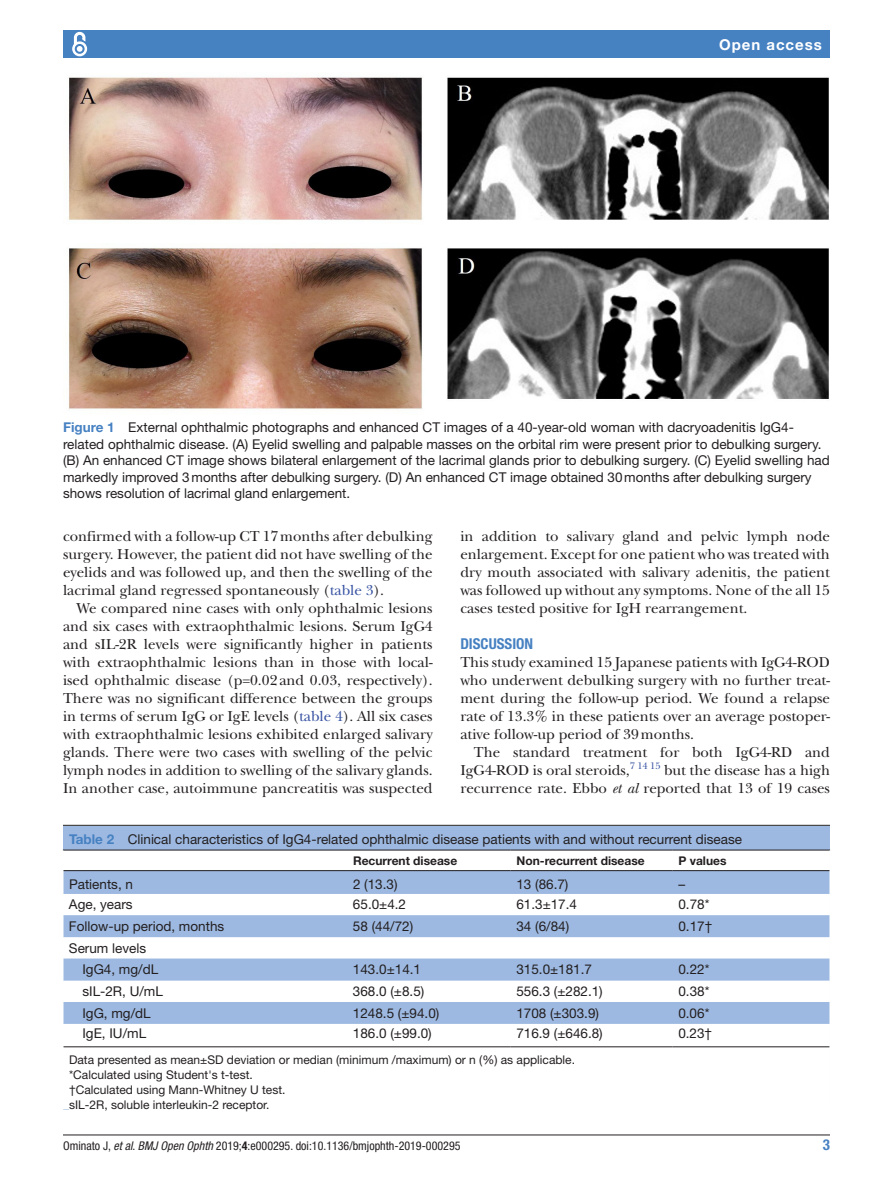
<style>
.page{position:relative;width:893px;height:1191px;background:#fff}
.page>*{position:absolute;margin:0;border:0;box-sizing:border-box;transform-origin:0 0}
.t1{font:15px/18px "New Baskerville";color:#231f20;text-align:justify}
.t2{font:700 condensed 15px "Helvetica Neue LT Std";color:#4681c2}
.t3{font:700 15px "Helvetica Neue LT Std";letter-spacing:.065em;color:#fff}
.t4{font:13.5px/16.5px "Helvetica Neue LT Std";color:#231f20}
.t5{font:12px/15px "Helvetica Neue LT Std";color:#231f20}
.t6{font:condensed 12px "Helvetica Neue LT Std";color:#231f20}
.t7{font:700 12px "Helvetica Neue LT Std";color:#231f20}
.s1{font-weight:700;color:#4681c2}
.s2{color:#3853a3}
.s3{font-style:italic}
.s4{font-weight:700}
</style>
<div class="page">
<hr style="left:63px;top:1134px;width:767px;height:1px;background:#231f20">
<div style="left:63px;top:31px;width:767px;height:27px;background:#4681c2"></div>
<svg style="left:72px;top:31px;width:16px;height:26px"></svg>
<img style="left:68px;top:77px;width:761px;height:332px">
<div style="left:63px;top:825px;width:767px;height:284px;background:#9db9e1"></div>
<hr style="left:63px;top:825px;width:767px;height:1px;background:#231f20">
<div style="left:64px;top:850px;width:766px;height:259px;background:#fff"></div>
<svg style="left:64px;top:871px;width:766px;height:152px"></svg>
<hr style="left:63px;top:849px;width:284px;height:1px;background:#231f20">
<hr style="left:63px;top:870px;width:284px;height:1px;background:#231f20">
<hr style="left:347px;top:849px;width:163px;height:1px;background:#231f20">
<hr style="left:347px;top:870px;width:163px;height:1px;background:#231f20">
<hr style="left:510px;top:849px;width:162px;height:1px;background:#231f20">
<hr style="left:510px;top:870px;width:162px;height:1px;background:#231f20">
<hr style="left:672px;top:849px;width:158px;height:1px;background:#231f20">
<hr style="left:672px;top:870px;width:158px;height:1px;background:#231f20">
<hr style="left:347px;top:1046px;width:163px;height:1px;background:#231f20">
<hr style="left:510px;top:1046px;width:162px;height:1px;background:#231f20">
<hr style="left:63px;top:1046px;width:284px;height:1px;background:#231f20">
<hr style="left:672px;top:1046px;width:158px;height:1px;background:#231f20">
<svg style="left:63px;top:850px;width:1px;height:196px"></svg>
<hr style="left:63px;top:1046px;width:1px;height:63px;background:#fff">
<hr style="left:69px;top:1063px;width:761px;height:2px;background:#fff">
<hr style="left:69px;top:1078px;width:761px;height:2px;background:#fff">
<hr style="left:69px;top:1093px;width:761px;height:2px;background:#fff">
<hr style="left:69px;top:1108px;width:761px;height:2px;background:#fff">
<p class="t3" style="left:719px;top:35px;width:104px">Open access</p>
<p class="t4" style="left:63px;top:419px;width:768px"><span class="s1">Figure 1</span> External ophthalmic photographs and enhanced CT images of a 40-year-old woman with dacryoadenitis IgG4- related ophthalmic disease. (A) Eyelid swelling and palpable masses on the orbital rim were present prior to debulking surgery. (B) An enhanced CT image shows bilateral enlargement of the lacrimal glands prior to debulking surgery. (C) Eyelid swelling had markedly improved 3months after debulking surgery. (D) An enhanced CT image obtained 30months after debulking surgery shows resolution of lacrimal gland enlargement.</p>
<p class="t1" style="left:63px;top:527px;width:371px">confirmed with a follow-up CT 17months after debulking surgery. However, the patient did not have swelling of the eyelids and was followed up, and then the swelling of the lacrimal gland regressed spontaneously (<span class="s2">table 3</span>).</p>
<p class="t1" style="left:63px;top:599px;width:371px;text-indent:14px">We compared nine cases with only ophthalmic lesions and six cases with extraophthalmic lesions. Serum IgG4 and sIL-2R levels were significantly higher in patients with extraophthalmic lesions than in those with local&shy;ised ophthalmic disease (p=0.02and 0.03, respectively).<br>There was no significant difference between the groups in terms of serum IgG or IgE levels (<span class="s2">table 4</span>). All six cases with extraophthalmic lesions exhibited enlarged salivary glands. There were two cases with swelling of the pelvic lymph nodes in addition to swelling of the salivary glands.<br>In another case, autoimmune pancreatitis was suspected</p>
<p class="t1" style="left:460px;top:527px;width:371px">in addition to salivary gland and pelvic lymph node enlargement. Except for one patient who was treated with dry mouth associated with salivary adenitis, the patient was followed up without any symptoms. None of the all 15 cases tested positive for IgH rearrangement.</p>
<p class="t2" style="left:460px;top:635px;width:74px">DISCUSSION</p>
<p class="t1" style="left:460px;top:653px;width:371px">This study examined 15 Japanese patients with IgG4-ROD who underwent debulking surgery with no further treat&shy;ment during the follow-up period. We found a relapse rate of 13.3% in these patients over an average postoper&shy;ative follow-up period of 39months.</p>
<p class="t1" style="left:460px;top:743px;width:371px;text-indent:14px">The standard treatment for both IgG4-RD and IgG4-ROD is oral steroids,<sup>7</sup> <sup>14</sup> <sup>15</sup> but the disease has a high recurrence rate. Ebbo <span class="s3">et al</span> reported that 13 of 19 cases</p>
<p class="t4" style="left:69px;top:830px;width:675px"><span class="s1">Table 2</span> Clinical characteristics of IgG4-related ophthalmic disease patients with and without recurrent disease</p>
<p class="t7" style="left:353px;top:853px;width:106px">Recurrent disease</p>
<p class="t7" style="left:516px;top:853px;width:130px">Non-recurrent disease</p>
<p class="t7" style="left:678px;top:853px;width:50px">P values</p>
<p class="t4" style="left:69px;top:876px;width:66px">Patients, n</p>
<p class="t4" style="left:353px;top:876px;width:46px">2 (13.3)</p>
<p class="t4" style="left:516px;top:876px;width:54px">13 (86.7)</p>
<p class="t4" style="left:678px;top:876px;width:8px">–</p>
<p class="t4" style="left:69px;top:896px;width:65px">Age, years</p>
<p class="t4" style="left:353px;top:896px;width:55px">65.0±4.2</p>
<p class="t4" style="left:516px;top:896px;width:62px">61.3±17.4</p>
<p class="t4" style="left:678px;top:896px;width:33px">0.78*</p>
<p class="t4" style="left:69px;top:918px;width:157px">Follow-up period, months</p>
<p class="t4" style="left:353px;top:918px;width:62px">58 (44/72)</p>
<p class="t4" style="left:516px;top:918px;width:54px">34 (6/84)</p>
<p class="t4" style="left:678px;top:918px;width:35px">0.17†</p>
<p class="t4" style="left:82px;top:937px;width:77px;line-height:21.6px;text-indent:-14px">Serum levels<br>IgG4, mg/dL</p>
<p class="t4" style="left:353px;top:961px;width:70px">143.0±14.1</p>
<p class="t4" style="left:516px;top:961px;width:77px">315.0±181.7</p>
<p class="t4" style="left:678px;top:961px;width:33px">0.22*</p>
<p class="t4" style="left:82px;top:982px;width:82px">sIL-2R, U/mL</p>
<p class="t4" style="left:353px;top:982px;width:73px">368.0 (±8.5)</p>
<p class="t4" style="left:516px;top:982px;width:88px">556.3 (±282.1)</p>
<p class="t4" style="left:678px;top:982px;width:33px">0.38*</p>
<p class="t4" style="left:82px;top:1004px;width:70px">IgG, mg/dL</p>
<p class="t4" style="left:353px;top:1004px;width:88px">1248.5 (±94.0)</p>
<p class="t4" style="left:516px;top:1004px;width:84px">1708 (±303.9)</p>
<p class="t4" style="left:678px;top:1004px;width:33px">0.06*</p>
<p class="t4" style="left:82px;top:1024px;width:65px">IgE, IU/mL</p>
<p class="t4" style="left:353px;top:1024px;width:80px">186.0 (±99.0)</p>
<p class="t4" style="left:516px;top:1024px;width:88px">716.9 (±646.8)</p>
<p class="t4" style="left:678px;top:1024px;width:35px">0.23†</p>
<p class="t5" style="left:69px;top:1052px;width:508px">Data presented as mean±SD deviation or median (minimum /maximum) or n (%) as applicable. *Calculated using Student's t-test.<br>†Calculated using Mann-Whitney U test.<br>sIL-2R, soluble interleukin-2 receptor.</p>
<p class="t6" style="left:63px;top:1138px;width:399px">Ominato J, <span class="s3">et al</span>. <span class="s3">BMJ Open Ophth</span> 2019;<span class="s4">4</span>:e000295. doi:10.1136/bmjophth-2019-000295</p>
<p class="t2" style="left:823px;top:1135px;width:9px">3</p>
</div>
